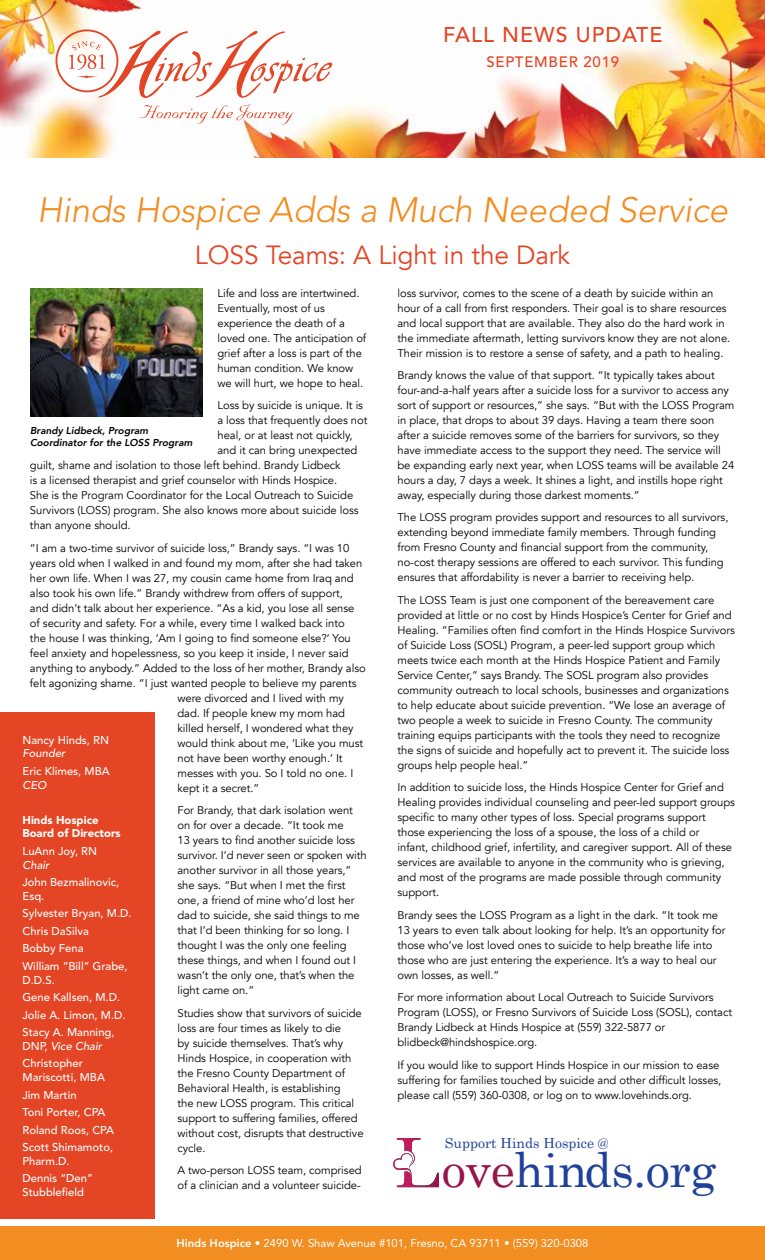
<style>
.page{position:relative;width:765px;height:1260px;background:#fff}
.page>*{position:absolute;margin:0;border:0;box-sizing:border-box;transform-origin:0 0}
.t1{font:48.25px "Century Schoolbook";letter-spacing:-.01em;color:#20419b}
.t2{font:italic 300 35px "Avenir";letter-spacing:-.005em;color:#f18d21}
.t3{font:26.25px "Avenir";letter-spacing:-.005em;color:#e34525}
.t4{font:500 21.25px "Avenir";letter-spacing:.05em;color:#e34525}
.t5{font:500 15px "Avenir";letter-spacing:.05em;color:#e34525}
.t6{font:14px "Century Schoolbook";color:#20419b}
.t7{font:11.25px/15px "Avenir";letter-spacing:-.005em;color:#000}
.t8{font:500 11.25px/17.5px "Avenir";color:#fff}
.t9{font:11.25px "Avenir";color:#fff}
.t10{font:900 11.25px/13.8px "Avenir";color:#fff}
.t11{font:italic 500 11.25px "Avenir";color:#fff}
.t12{font:italic 800 10px/12.5px "Avenir";color:#000}
.s1{font-style:italic}
.s2{color:#97154a}
.s3{font-weight:800}
</style>
<div class="page">
<img style="left:0;top:0;width:765px;height:158px">
<svg style="left:69px;top:29px;width:263px;height:95px"></svg>
<img style="left:30px;top:289px;width:172px;height:127px">
<div style="left:0;top:1226px;width:765px;height:34px;background:#f18d21"></div>
<img style="left:393px;top:1138px;width:46px;height:49px">
<div style="left:0;top:712px;width:155px;height:507px;background:#e34525"></div>
<h3 class="t4" style="left:443px;top:22px;width:221px">FALL NEWS UPDATE</h3>
<h3 class="t5" style="left:486px;top:53px;width:134px">SEPTEMBER 2019</h3>
<h2 class="t2" style="left:37px;top:189px;width:692px">Hinds Hospice Adds a Much Needed Service</h2>
<h3 class="t3" style="left:195px;top:239px;width:377px">LOSS Teams: A Light in the Dark</h3>
<p class="t7" style="left:218px;top:286px;width:150px">Life and loss are intertwined.<br>Eventually, most of us experience the death of a loved one. The anticipation of grief after a loss is part of the human condition. We know we will hurt, we hope to heal.</p>
<p class="t7" style="left:218px;top:398px;width:147px">Loss by suicide is unique. It is</p>
<p class="t7" style="left:218px;top:413px;width:152px">a loss that frequently does not</p>
<p class="t7" style="left:218px;top:428px;width:137px">heal, or at least not quickly,</p>
<p class="t7" style="left:218px;top:443px;width:142px">and it can bring unexpected</p>
<p class="t7" style="left:30px;top:458px;width:312px">guilt, shame and isolation to those left behind. Brandy Lidbeck</p>
<p class="t7" style="left:30px;top:473px;width:309px">is a licensed therapist and grief counselor with Hinds Hospice.</p>
<p class="t7" style="left:30px;top:488px;width:325px">She is the Program Coordinator for the Local Outreach to Suicide</p>
<p class="t7" style="left:30px;top:503px;width:330px">Survivors (LOSS) program. She also knows more about suicide loss</p>
<p class="t7" style="left:30px;top:518px;width:102px">than anyone should.</p>
<p class="t7" style="left:30px;top:540px;width:321px">“I am a two-time survivor of suicide loss,” Brandy says. “I was 10</p>
<p class="t7" style="left:30px;top:555px;width:334px">years old when I walked in and found my mom, after she had taken</p>
<p class="t7" style="left:30px;top:570px;width:325px">her own life. When I was 27, my cousin came home from Iraq and</p>
<p class="t7" style="left:30px;top:585px;width:314px">also took his own life.” Brandy withdrew from offers of support,</p>
<p class="t7" style="left:30px;top:600px;width:326px">and didn’t talk about her experience. “As a kid, you lose all sense</p>
<p class="t7" style="left:30px;top:615px;width:316px">of security and safety. For a while, every time I walked back into</p>
<p class="t7" style="left:30px;top:630px;width:322px">the house I was thinking, ‘Am I going to find someone else?’ You</p>
<p class="t7" style="left:30px;top:645px;width:320px">feel anxiety and hopelessness, so you keep it inside, I never said</p>
<p class="t7" style="left:30px;top:660px;width:337px">anything to anybody.” Added to the loss of her mother, Brandy also</p>
<p class="t7" style="left:30px;top:675px;width:328px">felt agonizing shame. “I just wanted people to believe my parents</p>
<p class="t7" style="left:177px;top:690px;width:168px">were divorced and I lived with my</p>
<p class="t7" style="left:177px;top:705px;width:169px">dad. If people knew my mom had</p>
<p class="t7" style="left:177px;top:720px;width:178px">killed herself, I wondered what they</p>
<p class="t7" style="left:177px;top:735px;width:187px">would think about me, ‘Like you must</p>
<p class="t7" style="left:177px;top:750px;width:167px">not have been worthy enough.’ It</p>
<p class="t7" style="left:177px;top:765px;width:177px">messes with you. So I told no one. I</p>
<p class="t7" style="left:177px;top:780px;width:83px">kept it a secret.”</p>
<p class="t7" style="left:177px;top:803px;width:191px">For Brandy, that dark isolation went on for over a decade. “It took me<br>13 years to find another suicide loss survivor. I’d never seen or spoken with another survivor in all those years,” she says. “But when I met the first one, a friend of mine who’d lost her dad to suicide, she said things to me that I’d been thinking for so long. I thought I was the only one feeling these things, and when I found out I wasn’t the only one, that’s when the light came on.”</p>
<p class="t7" style="left:177px;top:1005px;width:188px">Studies show that survivors of suicide loss are four times as likely to die<br>by suicide themselves. That’s why Hinds Hospice, in cooperation with the Fresno County Department of Behavioral Health, is establishing<br>the new LOSS program. This critical support to suffering families, offered without cost, disrupts that destructive cycle.</p>
<p class="t7" style="left:177px;top:1163px;width:186px">A two-person LOSS team, comprised of a clinician and a volunteer suicide-</p>
<p class="t7" style="left:398px;top:285px;width:334px">loss survivor, comes to the scene of a death by suicide within an hour of a call from first responders. Their goal is to share resources and local support that are available. They also do the hard work in the immediate aftermath, letting survivors know they are not alone.<br>Their mission is to restore a sense of safety, and a path to healing.</p>
<p class="t7" style="left:398px;top:368px;width:338px">Brandy knows the value of that support. “It typically takes about four-and-a-half years after a suicide loss for a survivor to access any sort of support or resources,” she says. “But with the LOSS Program in place, that drops to about 39 days. Having a team there soon after a suicide removes some of the barriers for survivors, so they have immediate access to the support they need. The service will be expanding early next year, when LOSS teams will be available 24 hours a day, 7 days a week. It shines a light, and instills hope right away, especially during those darkest moments.”</p>
<p class="t7" style="left:398px;top:510px;width:332px">The LOSS program provides support and resources to all survivors, extending beyond immediate family members. Through funding from Fresno County and financial support from the community, no-cost therapy sessions are offered to each survivor. This funding ensures that affordability is never a barrier to receiving help.</p>
<p class="t7" style="left:398px;top:593px;width:339px">The LOSS Team is just one component of the bereavement care provided at little or no cost by Hinds Hospice’s Center for Grief and Healing. “Families often find comfort in the Hinds Hospice Survivors of Suicide Loss (SOSL) Program, a peer-led support group which meets twice each month at the Hinds Hospice Patient and Family Service Center,” says Brandy. The SOSL program also provides community outreach to local schools, businesses and organizations to help educate about suicide prevention. “We lose an average of two people a week to suicide in Fresno County. The community training equips participants with the tools they need to recognize the signs of suicide and hopefully act to prevent it. The suicide loss groups help people heal.”</p>
<p class="t7" style="left:398px;top:780px;width:339px">In addition to suicide loss, the Hinds Hospice Center for Grief and Healing provides individual counseling and peer-led support groups specific to many other types of loss. Special programs support those experiencing the loss of a spouse, the loss of a child or<br>infant, childhood grief, infertility, and caregiver support. All of these services are available to anyone in the community who is grieving, and most of the programs are made possible through community support.</p>
<p class="t7" style="left:398px;top:908px;width:330px">Brandy sees the LOSS Program as a light in the dark. “It took me 13 years to even talk about looking for help. It’s an opportunity for those who’ve lost loved ones to suicide to help breathe life into those who are just entering the experience. It’s a way to heal our own losses, as well.”</p>
<p class="t7" style="left:398px;top:990px;width:336px">For more information about Local Outreach to Suicide Survivors Program (LOSS), or Fresno Survivors of Suicide Loss (SOSL), contact Brandy Lidbeck at Hinds Hospice at (559) 322-5877 or blidbeck@hindshospice.org.</p>
<p class="t7" style="left:398px;top:1058px;width:325px">If you would like to support Hinds Hospice in our mission to ease suffering for families touched by suicide and other difficult losses, please call (559) 360-0308, or log on to www.lovehinds.org.</p>
<p class="t12" style="left:30px;top:424px;width:164px">Brandy Lidbeck, Program<br>Coordinator for the LOSS Program</p>
<p class="t8" style="left:22px;top:731px;width:88px">Nancy Hinds, RN</p>
<p class="t11" style="left:22px;top:747px;width:44px">Founder</p>
<p class="t8" style="left:22px;top:763px;width:89px">Eric Klimes, MBA</p>
<p class="t11" style="left:22px;top:778px;width:26px">CEO</p>
<p class="t10" style="left:22px;top:813px;width:100px">Hinds Hospice<br>Board of Directors</p>
<p class="t8" style="left:22px;top:843px;width:76px">LuAnn Joy, RN</p>
<p class="t11" style="left:22px;top:858px;width:28px">Chair</p>
<p class="t8" style="left:22px;top:876px;width:98px;line-height:13.8px">John Bezmalinovic,<br>Esq.</p>
<p class="t8" style="left:22px;top:905px;width:111px">Sylvester Bryan, M.D.<br>Chris DaSilva<br>Bobby Fena<br>William “Bill” Grabe,</p>
<p class="t8" style="left:22px;top:971px;width:105px">D.D.S.<br>Gene Kallsen, M.D.<br>Jolie A. Limon, M.D.<br>Stacy A. Manning,</p>
<p class="t8" style="left:22px;top:1038px;width:81px">DNP, <span class="s1">Vice Chair<br></span>Christopher</p>
<p class="t8" style="left:22px;top:1069px;width:93px">Mariscotti, MBA<br>Jim Martin<br>Toni Porter, CPA<br>Roland Roos, CPA<br>Scott Shimamoto,</p>
<p class="t8" style="left:22px;top:1153px;width:72px">Pharm.D.<br>Dennis “Den”</p>
<p class="t8" style="left:22px;top:1184px;width:63px">Stubblefield</p>
<p class="t6" style="left:445px;top:1135px;width:165px">Support Hinds Hospice @</p>
<h1 class="t1" style="left:442px;top:1139px;width:276px"><span class="s2">ove</span>hinds.org</h1>
<p class="t9" style="left:177px;top:1237px;width:413px"><span class="s3">Hinds Hospice</span> • 2490 W. Shaw Avenue #101, Fresno, CA 93711 • (559) 320-0308</p>
</div>
